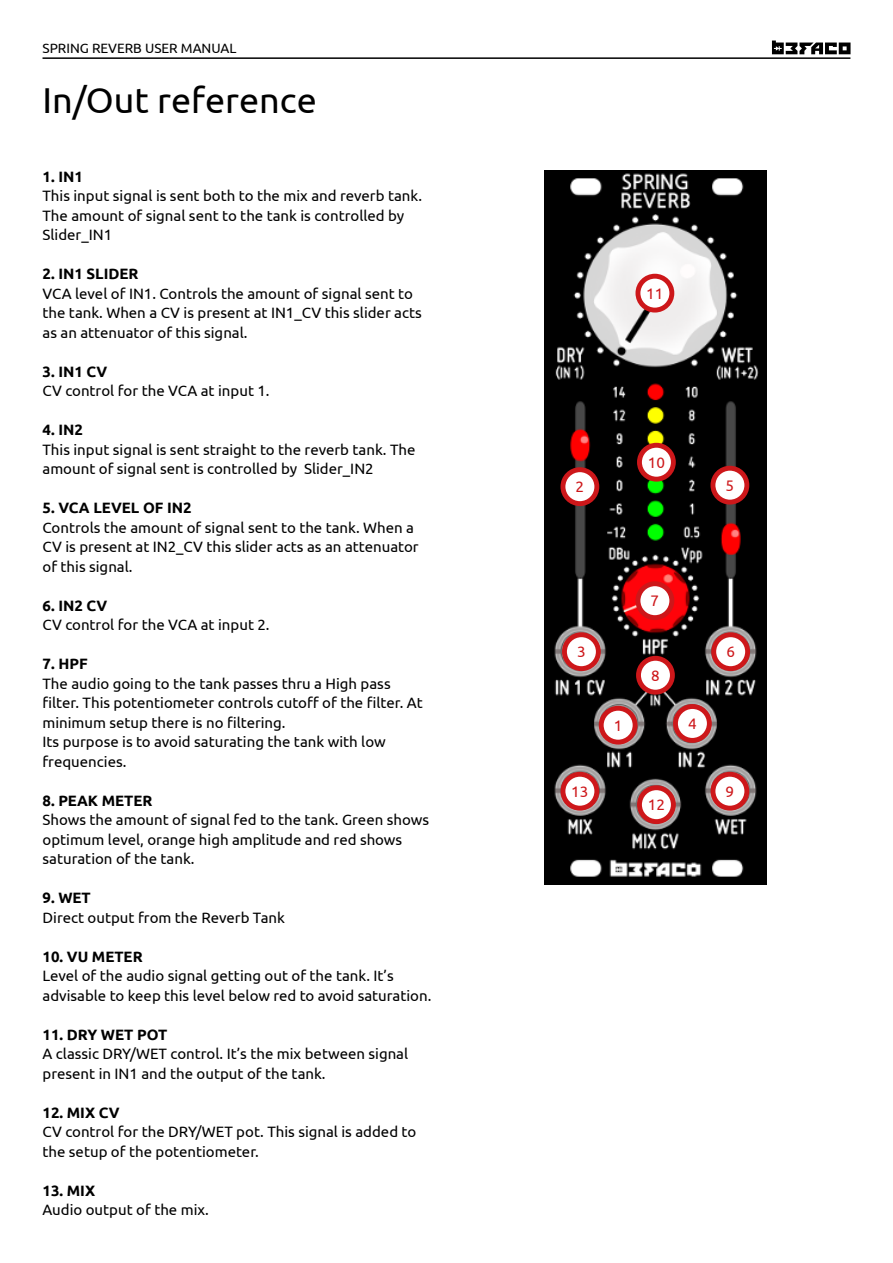
<style>
.page{position:relative;width:893px;height:1263px;background:#fff}
.page>*{position:absolute;margin:0;border:0;box-sizing:border-box;transform-origin:0 0}
.t1{font:36px "Ubuntu";color:#000}
.t2{font:15.3px "Ubuntu";color:#cd171a}
.t3{font:15px/19.5px "Ubuntu";color:#000}
.t4{font:700 15px "Ubuntu";color:#000}
.t5{font:13.5px "Ubuntu";color:#000}
</style>
<div class="page">
<hr style="left:43px;top:57px;width:807px;height:2px;background:#000">
<svg style="left:772px;top:41px;width:78px;height:13px"></svg>
<img style="left:544px;top:170px;width:222px;height:714px">
<div style="left:601px;top:708px;width:34px;height:34px;background:#fff;border-radius:50%"></div>
<div style="left:599px;top:706px;width:38px;height:39px;border:5px solid #cd171a;border-radius:50%"></div>
<div style="left:563px;top:470px;width:34px;height:34px;background:#fff;border-radius:50%"></div>
<div style="left:560px;top:467px;width:39px;height:39px;border:5px solid #cd171a;border-radius:50%"></div>
<div style="left:713px;top:774px;width:34px;height:34px;background:#fff;border-radius:50%"></div>
<div style="left:710px;top:772px;width:39px;height:39px;border:5px solid #cd171a;border-radius:50%"></div>
<div style="left:639px;top:445px;width:34px;height:34px;background:#fff;border-radius:50%"></div>
<div style="left:637px;top:443px;width:39px;height:39px;border:5px solid #cd171a;border-radius:50%"></div>
<svg style="left:638px;top:276px;width:34px;height:34px"></svg>
<div style="left:635px;top:274px;width:39px;height:39px;border:5px solid #cd171a;border-radius:50%"></div>
<div style="left:639px;top:788px;width:34px;height:34px;background:#fff;border-radius:50%"></div>
<div style="left:637px;top:785px;width:39px;height:39px;border:5px solid #cd171a;border-radius:50%"></div>
<div style="left:563px;top:774px;width:34px;height:34px;background:#fff;border-radius:50%"></div>
<div style="left:560px;top:772px;width:39px;height:39px;border:5px solid #cd171a;border-radius:50%"></div>
<div style="left:564px;top:635px;width:34px;height:34px;background:#fff;border-radius:50%"></div>
<div style="left:562px;top:632px;width:39px;height:39px;border:5px solid #cd171a;border-radius:50%"></div>
<div style="left:675px;top:706px;width:34px;height:34px;background:#fff;border-radius:50%"></div>
<div style="left:673px;top:704px;width:39px;height:39px;border:5px solid #cd171a;border-radius:50%"></div>
<div style="left:638px;top:584px;width:34px;height:34px;background:#fff;border-radius:50%"></div>
<div style="left:635px;top:581px;width:39px;height:39px;border:5px solid #cd171a;border-radius:50%"></div>
<div style="left:714px;top:635px;width:34px;height:34px;background:#fff;border-radius:50%"></div>
<div style="left:711px;top:632px;width:39px;height:39px;border:5px solid #cd171a;border-radius:50%"></div>
<div style="left:638px;top:658px;width:34px;height:34px;background:#fff;border-radius:50%"></div>
<div style="left:636px;top:656px;width:39px;height:39px;border:5px solid #cd171a;border-radius:50%"></div>
<svg style="left:713px;top:468px;width:34px;height:34px"></svg>
<div style="left:710px;top:466px;width:39px;height:39px;border:5px solid #cd171a;border-radius:50%"></div>
<p class="t5" style="left:43px;top:40px;width:196px">SPRING REVERB USER MANUAL</p>
<h1 class="t1" style="left:43px;top:78px;width:276px">In/Out reference</h1>
<p class="t4" style="left:43px;top:167px;width:42px">1. IN1</p>
<p class="t3" style="left:43px;top:186px;width:381px">This input signal is sent both to the mix and reverb tank.<br>The amount of signal sent to the tank is controlled by<br>Slider_IN1</p>
<p class="t4" style="left:43px;top:265px;width:63px">2. IN1 SLIDER</p>
<p class="t3" style="left:43px;top:283px;width:381px">VCA level of IN1. Controls the amount of signal sent to the tank. When a CV is present at IN1_CV this slider acts as an attenuator of this signal.</p>
<p class="t4" style="left:43px;top:362px;width:66px">3. IN1 CV</p>
<p class="t3" style="left:43px;top:381px;width:229px">CV control for the VCA at input 1.</p>
<p class="t4" style="left:43px;top:421px;width:42px">4. IN2</p>
<p class="t3" style="left:43px;top:439px;width:374px">This input signal is sent straight to the reverb tank. The amount of signal sent is controlled by Slider_IN2</p>
<p class="t4" style="left:43px;top:499px;width:61px">5. VCA LEVEL</p>
<p class="t4" style="left:143px;top:499px;width:50px">OF IN2</p>
<p class="t3" style="left:43px;top:517px;width:378px">Controls the amount of signal sent to the tank. When a<br>CV is present at IN2_CV this slider acts as an attenuator of this signal.</p>
<p class="t4" style="left:43px;top:596px;width:66px">6. IN2 CV</p>
<p class="t3" style="left:43px;top:615px;width:229px">CV control for the VCA at input 2.</p>
<p class="t4" style="left:43px;top:655px;width:47px">7. HPF</p>
<p class="t3" style="left:43px;top:673px;width:382px">The audio going to the tank passes thru a High pass filter. This potentiometer controls cutoff of the filter. At minimum setup there is no filtering.<br>Its purpose is to avoid saturating the tank with low frequencies.</p>
<p class="t4" style="left:43px;top:791px;width:112px">8. PEAK METER</p>
<p class="t3" style="left:43px;top:810px;width:388px">Shows the amount of signal fed to the tank. Green shows optimum level, orange high amplitude and red shows saturation of the tank.</p>
<p class="t4" style="left:43px;top:889px;width:50px">9. WET</p>
<p class="t3" style="left:43px;top:907px;width:244px">Direct output from the Reverb Tank</p>
<p class="t4" style="left:43px;top:947px;width:102px">10. VU METER</p>
<p class="t3" style="left:43px;top:966px;width:390px">Level of the audio signal getting out of the tank. It’s advisable to keep this level below red to avoid saturation.</p>
<p class="t4" style="left:43px;top:1025px;width:126px">11. DRY WET POT</p>
<p class="t3" style="left:43px;top:1044px;width:367px">A classic DRY/WET control. It’s the mix between signal present in IN1 and the output of the tank.</p>
<p class="t4" style="left:43px;top:1103px;width:79px">12. MIX CV</p>
<p class="t3" style="left:43px;top:1122px;width:375px">CV control for the DRY/WET pot. This signal is added to the setup of the potentiometer.</p>
<p class="t4" style="left:43px;top:1181px;width:54px">13. MIX</p>
<p class="t3" style="left:43px;top:1200px;width:168px">Audio output of the mix.</p>
<p class="t2" style="left:646px;top:284px;width:19px">11</p>
<p class="t2" style="left:576px;top:478px;width:10px">2</p>
<p class="t2" style="left:648px;top:453px;width:19px">10</p>
<p class="t2" style="left:726px;top:476px;width:10px">5</p>
<p class="t2" style="left:577px;top:643px;width:10px">3</p>
<p class="t2" style="left:571px;top:782px;width:19px">13</p>
<p class="t2" style="left:614px;top:716px;width:10px">1</p>
<p class="t2" style="left:651px;top:592px;width:10px">7</p>
<p class="t2" style="left:651px;top:666px;width:10px">8</p>
<p class="t2" style="left:688px;top:714px;width:10px">4</p>
<p class="t2" style="left:648px;top:796px;width:19px">12</p>
<p class="t2" style="left:726px;top:643px;width:10px">6</p>
<p class="t2" style="left:726px;top:782px;width:10px">9</p>
</div>
